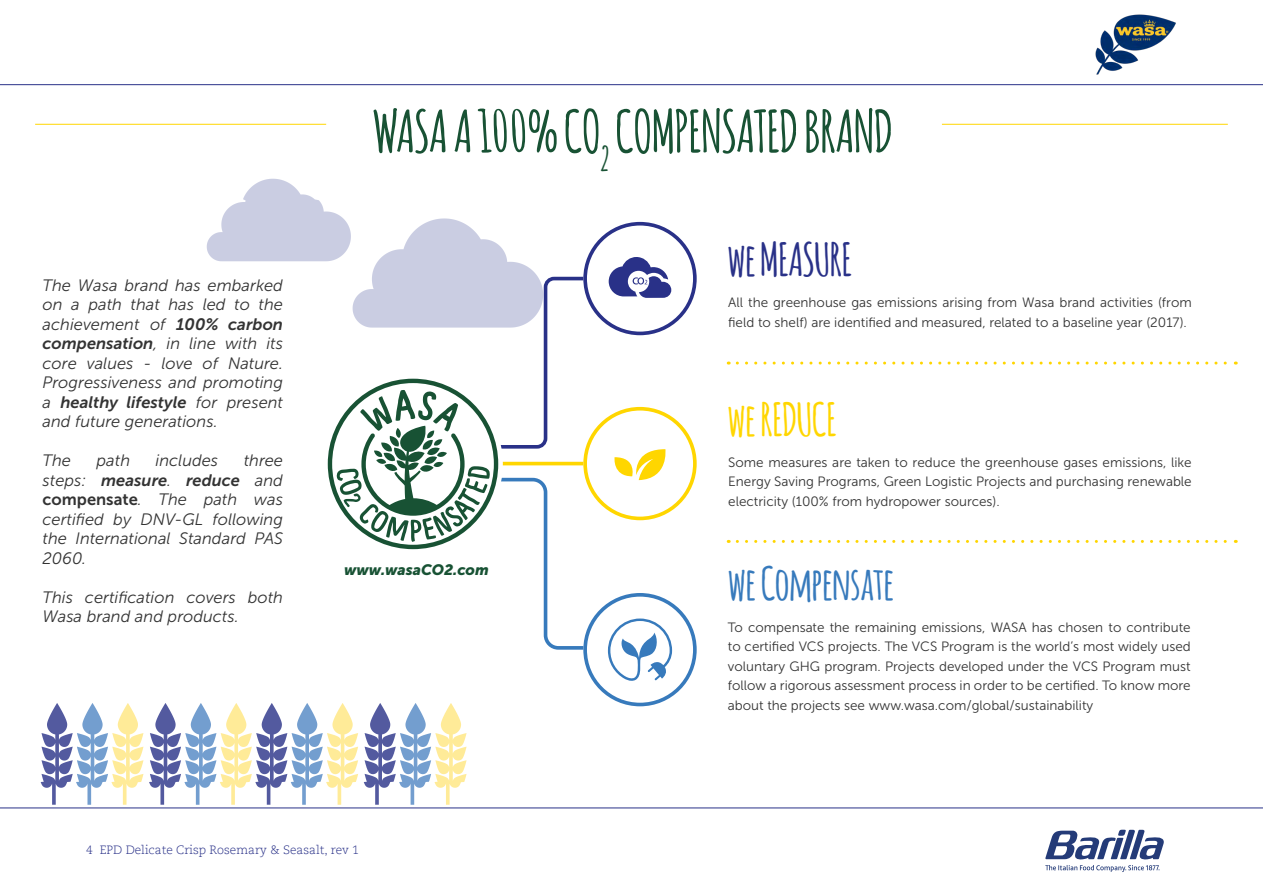
<style>
.page{position:relative;width:1263px;height:893px;background:#fff}
.page>*{position:absolute;margin:0;border:0;box-sizing:border-box;transform-origin:0 0}
.t1{font:700 57px "Amatic";color:#185234}
.t2{font:700 45px "Amatic";color:#377abc}
.t3{font:700 45px "Amatic";color:#293188}
.t4{font:700 45px "Amatic";color:#ffd600}
.t5{font:italic 16.5px/19.5px "Museo Sans 300";color:#333;text-align:justify}
.t6{font:italic 16.5px "Museo Sans 700";color:#333}
.t7{font:italic 15px "Museo Sans 900";color:#185234}
.t8{font:13.5px/19.5px "Museo Sans 300";color:#333;text-align:justify}
.t9{font:300 12px "Caecilia LT Std";color:#293188}
.s1{font-family:"Museo Sans 700"}
.s2{font-family:"Museo Sans 300"}
.s3{font-family:"Museo Sans 700";font-style:normal}
</style>
<div class="page">
<hr style="left:0;top:807px;width:1263px;height:1px;background:#293188">
<hr style="left:0;top:84px;width:1263px;height:1px;background:#293188">
<img style="left:1095px;top:14px;width:81px;height:61px">
<svg style="left:1045px;top:830px;width:119px;height:42px"></svg>
<hr style="left:35px;top:124px;width:291px;height:1px;background:#ffd600">
<hr style="left:942px;top:124px;width:286px;height:1px;background:#ffd600">
<svg style="left:737px;top:362px;width:499px;height:3px"></svg>
<svg style="left:737px;top:540px;width:499px;height:3px"></svg>
<svg style="left:608px;top:618px;width:64px;height:63px"></svg>
<svg style="left:614px;top:449px;width:52px;height:31px"></svg>
<svg style="left:41px;top:703px;width:102px;height:102px"></svg>
<svg style="left:609px;top:257px;width:62px;height:41px"></svg>
<svg style="left:207px;top:179px;width:380px;height:471px"></svg>
<div style="left:583px;top:222px;width:114px;height:113px;border:4px solid #293188;border-radius:50%"></div>
<div style="left:583px;top:407px;width:114px;height:113px;border:4px solid #ffd600;border-radius:50%"></div>
<div style="left:583px;top:593px;width:114px;height:113px;border:4px solid #377abc;border-radius:50%"></div>
<svg style="left:149px;top:703px;width:209px;height:102px"></svg>
<svg style="left:364px;top:703px;width:102px;height:102px"></svg>
<h1 class="t1" style="left:373px;top:91px;width:521px">WASA A 100% CO<sub>2</sub> COMPENSATED BRAND</h1>
<p class="t5" style="left:43px;top:276px;width:242px">The Wasa brand has embarked on a path that has led to the achievement of <span class="s1">100% carbon compensation</span>, in line with its core values - love of Nature.<br>Progressiveness and promoting</p>
<p class="t6" style="left:43px;top:393px;width:242px"><span class="s2">a</span> healthy lifestyle <span class="s2">for present</span></p>
<p class="t5" style="left:43px;top:412px;width:177px">and future generations.</p>
<p class="t5" style="left:43px;top:451px;width:30px">The</p>
<p class="t5" style="left:97px;top:451px;width:35px">path</p>
<p class="t5" style="left:156px;top:451px;width:64px">includes</p>
<p class="t5" style="left:244px;top:451px;width:41px">three</p>
<p class="t6" style="left:43px;top:471px;width:242px"><span class="s2">steps:</span> measure<span class="s2">.</span> reduce <span class="s2">and</span></p>
<p class="t5" style="left:43px;top:490px;width:242px"><span class="s3">compensate</span>. The path was certified by DNV-GL following the International Standard PAS 2060.</p>
<p class="t5" style="left:43px;top:588px;width:242px">This certification covers both<br>Wasa brand and products.</p>
<p class="t7" style="left:344px;top:561px;width:146px">www.wasaCO2.com</p>
<p class="t9" style="left:86px;top:843px;width:274px">4 EPD Delicate Crisp Rosemary &amp; Seasalt, rev 1</p>
<h2 class="t3" style="left:728px;top:227px;width:125px">we MEASURE</h2>
<p class="t8" style="left:728px;top:293px;width:465px">All the greenhouse gas emissions arising from Wasa brand activities (from field to shelf) are identified and measured, related to a baseline year (2017).</p>
<h2 class="t4" style="left:728px;top:387px;width:110px">we REDUCE</h2>
<p class="t8" style="left:728px;top:453px;width:465px">Some measures are taken to reduce the greenhouse gases emissions, like Energy Saving Programs, Green Logistic Projects and purchasing renewable electricity (100% from hydropower sources).</p>
<h2 class="t2" style="left:728px;top:552px;width:167px">we Compensate</h2>
<p class="t8" style="left:728px;top:617px;width:464px">To compensate the remaining emissions, WASA has chosen to contribute to certified VCS projects. The VCS Program is the world’s most widely used voluntary GHG program. Projects developed under the VCS Program must follow a rigorous assessment process in order to be certified. To know more about the projects see www.wasa.com/global/sustainability</p>
</div>
